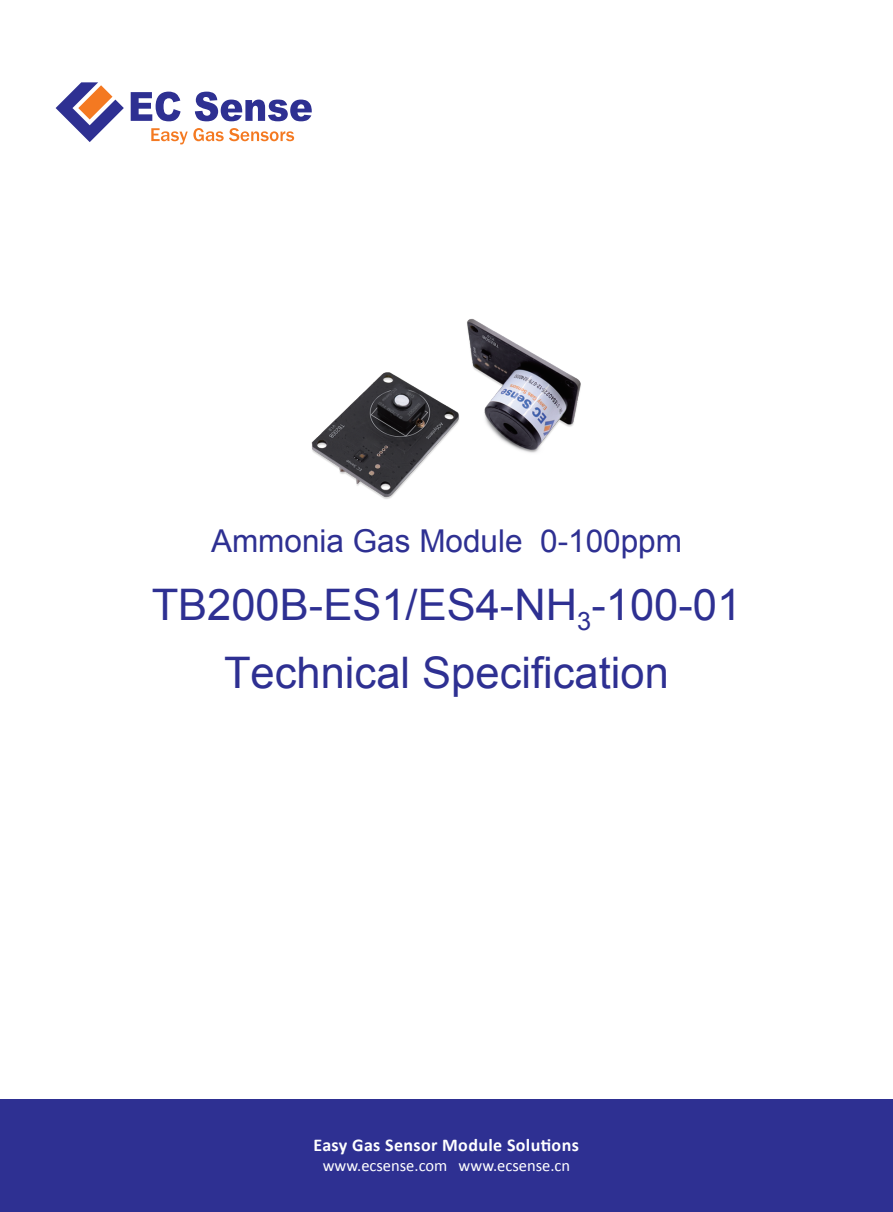
<style>
.page{position:relative;width:893px;height:1212px;background:#fff}
.page>*{position:absolute;margin:0;border:0;box-sizing:border-box;transform-origin:0 0}
.t1{font:43.5px "Arial";color:#2e3092}
.t2{font:31.5px "Arial";color:#2e3092}
.t3{font:700 18px "Calibri";letter-spacing:.02em;color:#fff}
.t4{font:16.5px "Calibri";color:#fff}
</style>
<div class="page">
<div style="left:0;top:1099px;width:893px;height:113px;background:#2e3092"></div>
<svg style="left:131px;top:92px;width:50px;height:29px"></svg>
<svg style="left:195px;top:92px;width:117px;height:29px"></svg>
<svg style="left:56px;top:82px;width:68px;height:60px"></svg>
<svg style="left:151px;top:128px;width:143px;height:16px"></svg>
<img style="left:311px;top:319px;width:270px;height:180px">
<p class="t2" style="left:211px;top:520px;width:472px">Ammonia Gas Module 0-100ppm</p>
<p class="t1" style="left:152px;top:576px;width:591px">TB200B-ES1/ES4-NH<sub>3</sub>-100-01</p>
<p class="t1" style="left:224px;top:644px;width:446px">Technical Specification</p>
<p class="t3" style="left:313px;top:1134px;width:267px">Easy Gas Sensor Module Solutions</p>
<p class="t4" style="left:323px;top:1155px;width:249px">www.ecsense.com www.ecsense.cn</p>
</div>
